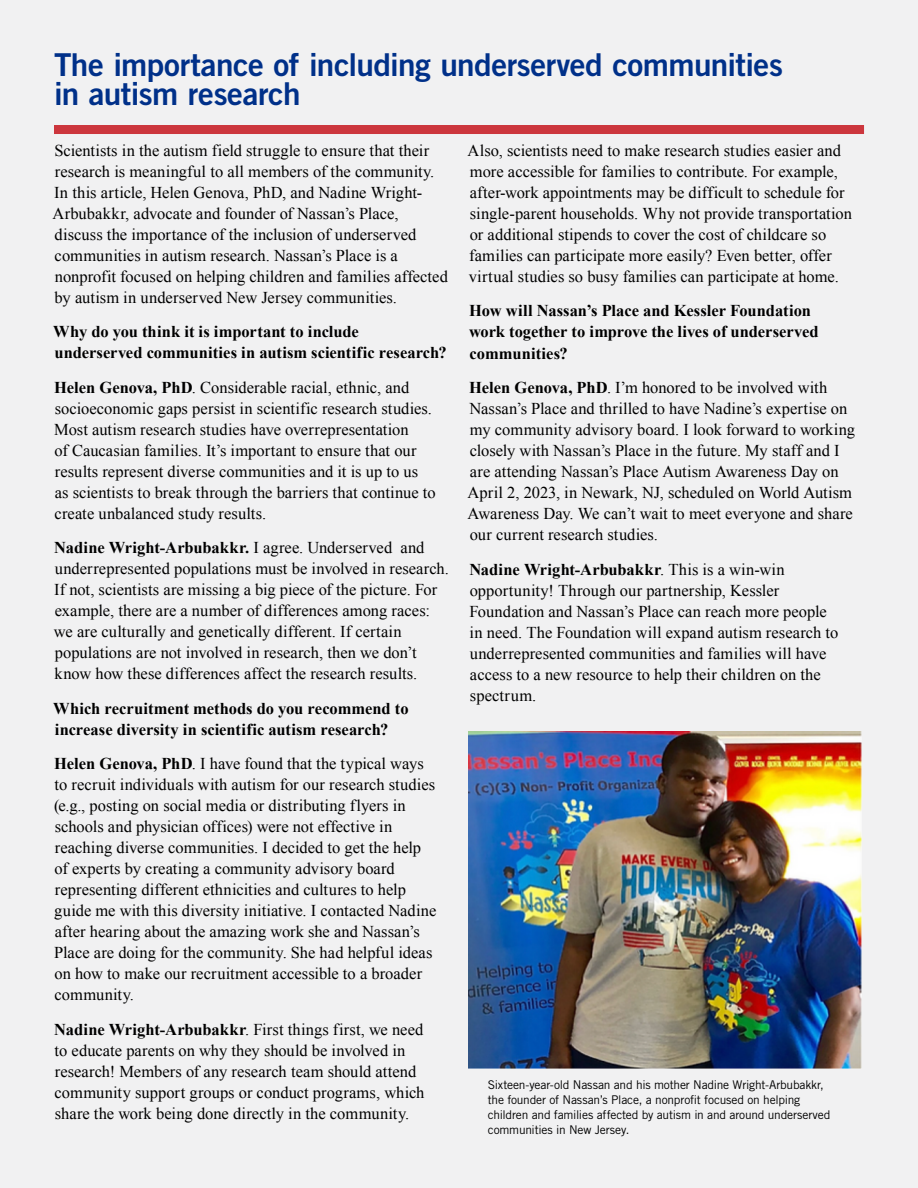
<style>
.page{position:relative;width:918px;height:1188px;background:#f1f1f2}
.page>*{position:absolute;margin:0;border:0;box-sizing:border-box;transform-origin:0 0}
.article_header{font:31.5px/28.5px "Trade Gothic Bold Two";letter-spacing:-.015em;color:#003089}
.article_body{font:16.5px/21px "Times New Roman";color:#000}
.article_body-2{font:700 16.5px/21px "Times New Roman";color:#000}
.sidebar_-_body{font:12px/15px "Trade Gothic";letter-spacing:-.015em;color:#000}
.s1{font-weight:700}
</style>
<div class="page">
<div style="left:54px;top:125px;width:810px;height:9px;background:#cc363d"></div>
<img style="left:469px;top:731px;width:393px;height:337px">
<p class="article_header" style="left:54px;top:50px;width:731px">The importance of including underserved communities in autism research</p>
<p class="article_body" style="left:53px;top:140px;width:397px">Scientists in the autism field struggle to ensure that their research is meaningful to all members of the community.<br>In this article, Helen Genova, PhD, and Nadine Wright-Arbubakkr, advocate and founder of Nassan’s Place, discuss the importance of the inclusion of underserved communities in autism research. Nassan’s Place is a nonprofit focused on helping children and families affected by autism in underserved New Jersey communities.</p>
<p class="article_body-2" style="left:53px;top:321px;width:395px">Why do you think it is important to include underserved communities in autism scientific research?</p>
<p class="article_body" style="left:54px;top:377px;width:383px"><span class="s1">Helen Genova, PhD</span>. Considerable racial, ethnic, and socioeconomic gaps persist in scientific research studies.<br>Most autism research studies have overrepresentation<br>of Caucasian families. It’s important to ensure that our results represent diverse communities and it is up to us<br>as scientists to break through the barriers that continue to create unbalanced study results.</p>
<p class="article_body" style="left:54px;top:537px;width:397px"><span class="s1">Nadine Wright-Arbubakkr.</span> I agree. Underserved and underrepresented populations must be involved in research.<br>If not, scientists are missing a big piece of the picture. For example, there are a number of differences among races: we are culturally and genetically different. If certain populations are not involved in research, then we don’t know how these differences affect the research results.</p>
<p class="article_body-2" style="left:53px;top:697px;width:357px">Which recruitment methods do you recommend to increase diversity in scientific autism research?</p>
<p class="article_body" style="left:54px;top:753px;width:384px"><span class="s1">Helen Genova, PhD</span>. I have found that the typical ways to recruit individuals with autism for our research studies (e.g., posting on social media or distributing flyers in schools and physician offices) were not effective in reaching diverse communities. I decided to get the help of experts by creating a community advisory board representing different ethnicities and cultures to help guide me with this diversity initiative. I contacted Nadine after hearing about the amazing work she and Nassan’s Place are doing for the community. She had helpful ideas on how to make our recruitment accessible to a broader community.</p>
<p class="article_body" style="left:54px;top:1019px;width:372px"><span class="s1">Nadine Wright-Arbubakkr</span>. First things first, we need to educate parents on why they should be involved in research! Members of any research team should attend community support groups or conduct programs, which share the work being done directly in the community.</p>
<p class="article_body" style="left:468px;top:140px;width:386px">Also, scientists need to make research studies easier and more accessible for families to contribute. For example, after-work appointments may be difficult to schedule for single-parent households. Why not provide transportation or additional stipends to cover the cost of childcare so families can participate more easily? Even better, offer virtual studies so busy families can participate at home.</p>
<p class="article_body-2" style="left:469px;top:300px;width:351px">How will Nassan’s Place and Kessler Foundation work together to improve the lives of underserved communities?</p>
<p class="article_body" style="left:468px;top:377px;width:389px"><span class="s1">Helen Genova, PhD</span>. I’m honored to be involved with Nassan’s Place and thrilled to have Nadine’s expertise on my community advisory board. I look forward to working closely with Nassan’s Place in the future. My staff and I are attending Nassan’s Place Autism Awareness Day on April 2, 2023, in Newark, NJ, scheduled on World Autism Awareness Day. We can’t wait to meet everyone and share our current research studies.</p>
<p class="article_body" style="left:469px;top:558px;width:371px"><span class="s1">Nadine Wright-Arbubakkr</span>. This is a win-win opportunity! Through our partnership, Kessler Foundation and Nassan’s Place can reach more people in need. The Foundation will expand autism research to underrepresented communities and families will have access to a new resource to help their children on the spectrum.</p>
<p class="sidebar_-_body" style="left:488px;top:1077px;width:344px">Sixteen-year-old Nassan and his mother Nadine Wright-Arbubakkr, the founder of Nassan’s Place, a nonprofit focused on helping children and families affected by autism in and around underserved communities in New Jersey.</p>
</div>
